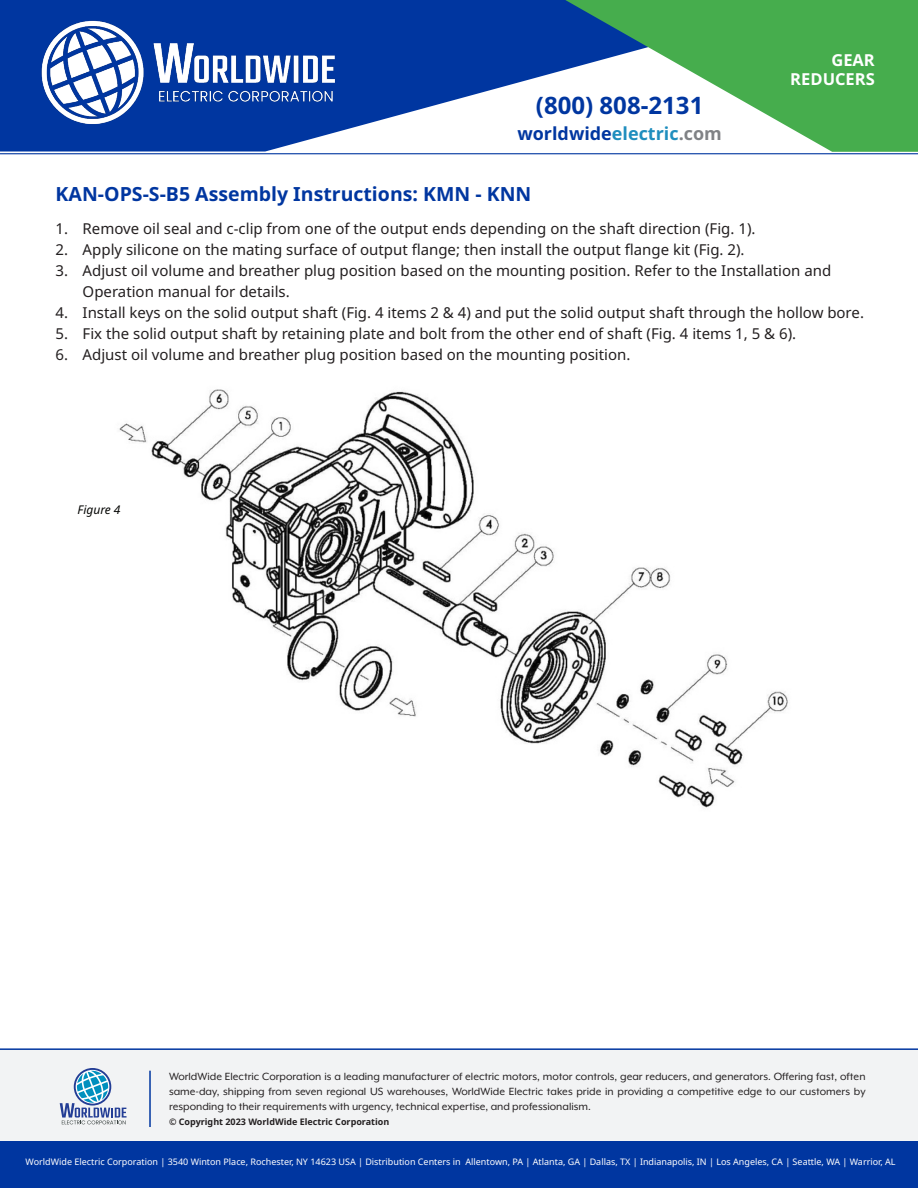
<style>
.page{position:relative;width:918px;height:1188px;background:#fff}
.page>*{position:absolute;margin:0;border:0;box-sizing:border-box;transform-origin:0 0}
.t1{font:700 24px "Noto Sans";color:#0036a0}
.Spec-Headers{font:700 19.5px "Noto Sans";color:#0036a0}
.t2{font:700 18px "Noto Sans";color:#0036a0}
.t3{font:700 16.5px/19.8px "Noto Sans";color:#fff;text-align:right}
.t4{font:15px/21px "Noto Sans";color:#231f20}
.t5{font:12px/15px "Mr Eaves XL Mod OT";color:#231f20;text-align:justify}
.Headers_-_White{font:italic 12px "Noto Sans";color:#040503}
.t6{font:9px "Noto Sans";color:#fff}
.t7{font:700 9px "Noto Sans";color:#231f20}
.s1{color:#1f8ebe}
.s2{color:#808285}
</style>
<div class="page">
<hr style="left:0;top:153px;width:918px;height:1px;background:#0036a0">
<svg style="left:0;top:0;width:553px;height:152px;fill:#0036a0"></svg>
<svg style="left:553px;top:0;width:365px;height:152px;fill:#46ad4d"></svg>
<img style="left:37px;top:19px;width:305px;height:108px">
<div style="left:0;top:1050px;width:918px;height:92px;background:#f2f3f4"></div>
<hr style="left:0;top:1048px;width:918px;height:2px;background:#0036a0">
<div style="left:0;top:1142px;width:918px;height:46px;background:#0036a0"></div>
<svg style="left:60px;top:1068px;width:67px;height:56px"></svg>
<hr style="left:149px;top:1071px;width:2px;height:56px;background:#0036a0">
<img style="left:119px;top:389px;width:669px;height:419px">
<h1 class="t1" style="left:536px;top:92px;width:169px">(800) 808-2131</h1>
<p class="t2" style="left:517px;top:123px;width:206px">worldwide<span class="s1">electric</span><span class="s2">.com</span></p>
<p class="t3" style="left:790px;top:50px;width:86px">GEAR<br>REDUCERS</p>
<p class="Spec-Headers" style="left:56px;top:183px;width:477px">KAN-OPS-S-B5 Assembly Instructions: KMN - KNN</p>
<p class="t4" style="left:56px;top:218px;width:701px">1. Remove oil seal and c-clip from one of the output ends depending on the shaft direction (Fig. 1).</p>
<p class="t4" style="left:56px;top:239px;width:690px">2. Apply silicone on the mating surface of output flange; then install the output flange kit (Fig. 2).</p>
<p class="t4" style="left:83px;top:260px;width:750px;text-indent:-27px">3. Adjust oil volume and breather plug position based on the mounting position. Refer to the Installation and<br>Operation manual for details.</p>
<p class="t4" style="left:56px;top:302px;width:810px">4. Install keys on the solid output shaft (Fig. 4 items 2 &amp; 4) and put the solid output shaft through the hollow bore.</p>
<p class="t4" style="left:56px;top:323px;width:742px">5. Fix the solid output shaft by retaining plate and bolt from the other end of shaft (Fig. 4 items 1, 5 &amp; 6).</p>
<p class="t4" style="left:56px;top:344px;width:576px">6. Adjust oil volume and breather plug position based on the mounting position.</p>
<p class="Headers_-_White" style="left:78px;top:501px;width:44px">Figure 4</p>
<p class="t5" style="left:169px;top:1069px;width:698px">WorldWide Electric Corporation is a leading manufacturer of electric motors, motor controls, gear reducers, and generators. Offering fast, often same-day, shipping from seven regional US warehouses, WorldWide Electric takes pride in providing a competitive edge to our customers by responding to their requirements with urgency, technical expertise, and professionalism.</p>
<p class="t7" style="left:169px;top:1117px;width:222px">© Copyright 2023 WorldWide Electric Corporation</p>
<p class="t6" style="left:26px;top:1157px;width:872px">WorldWide Electric Corporation | 3540 Winton Place, Rochester, NY 14623 USA | Distribution Centers in Allentown, PA | Atlanta, GA | Dallas, TX | Indianapolis, IN | Los Angeles, CA | Seattle, WA | Warrior, AL</p>
</div>
